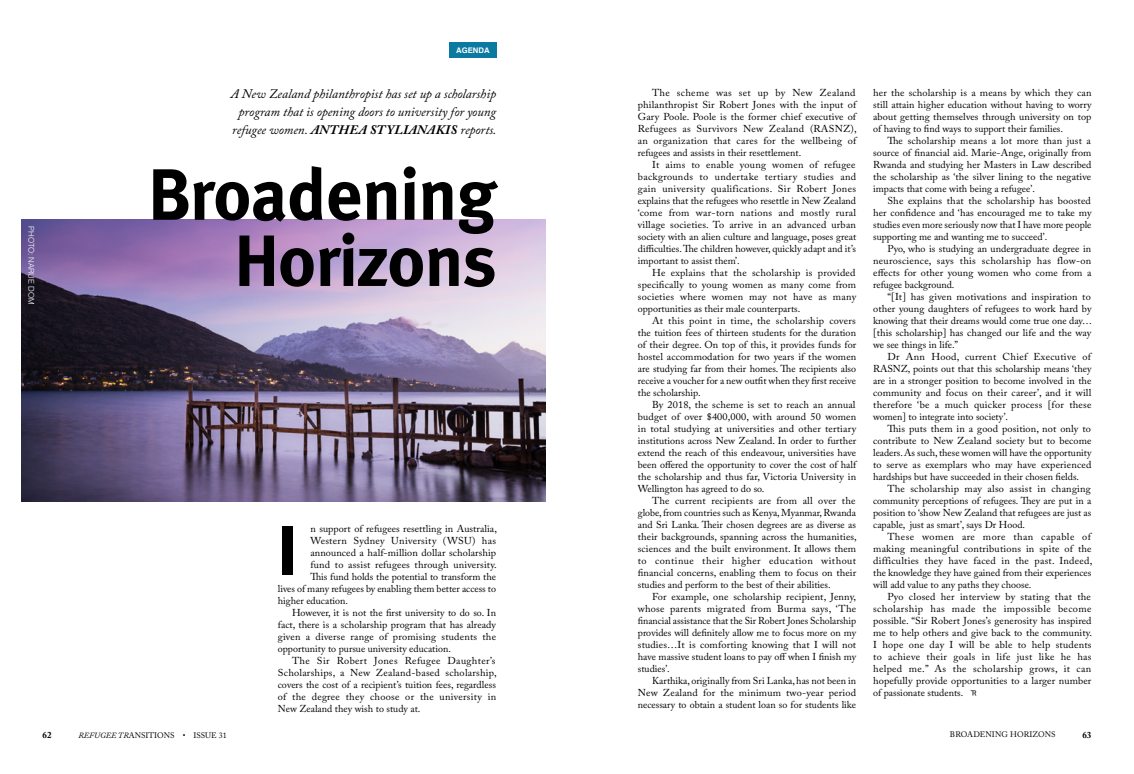
<style>
.page{position:relative;width:1134px;height:774px;background:#fff}
.page>*{position:absolute;margin:0;border:0;box-sizing:border-box;transform-origin:0 0}
.t1{font:700 72.5px/66.1px "Meta";color:#000;text-align:right}
.t2{font:700 69.4px "Meta";color:#000}
.t3{font:italic 13px/18px "Adobe Caslon Pro";color:#000;text-align:center}
.t4{font:10px/12px "Adobe Caslon Pro";letter-spacing:.005em;color:#000;text-align:justify}
.t5{font:10px "Adobe Caslon Pro";letter-spacing:.025em;color:#000}
.t6{font:10px "Adobe Caslon Pro";letter-spacing:.035em;color:#000}
.t7{font:10px "Adobe Caslon Pro";letter-spacing:.03em;color:#000}
.t8{font:700 9px "Adobe Caslon Pro";color:#000}
.t9{font:8px "Adobe Caslon Pro";letter-spacing:.005em;color:#000}
.t10{font:300 7.9px "Helvetica";letter-spacing:-.01em;color:#fff}
.t11{font:700 7.7px "Helvetica";color:#fff}
.s1{font-weight:700}
.s2{font-style:italic}
</style>
<div class="page">
<div style="left:449px;top:43px;width:47px;height:15px;background:#0a7aa0"></div>
<img style="left:22px;top:219px;width:523px;height:282px">
<svg style="left:971px;top:690px;width:5px;height:6px"></svg>
<p class="t11" style="left:456px;top:44px;width:35px">AGENDA</p>
<p class="t10" style="left:38px;top:226px;width:79px;rotate:90deg">PHOTO: NARUE DOM</p>
<h3 class="t3" style="left:231px;top:85px;width:267px">A New Zealand philanthropist has set up a scholarship program that is opening doors to university for young refugee women. <span class="s1">ANTHEA STYLIANAKIS</span> reports.</h3>
<h1 class="t1" style="left:148px;top:161px;width:350px">Broadening<br>Horizons</h1>
<p class="t4" style="left:310px;top:523px;width:188px">n support of refugees resettling in Australia,</p>
<p class="t7" style="left:310px;top:535px;width:187px">Western Sydney University (WSU) has</p>
<p class="t4" style="left:310px;top:547px;width:187px">announced a half-million dollar scholarship</p>
<p class="t4" style="left:310px;top:559px;width:188px">fund to assist refugees through university.</p>
<p class="t4" style="left:310px;top:571px;width:187px">This fund holds the potential to transform the</p>
<p class="t4" style="left:278px;top:583px;width:220px">lives of many refugees by enabling them better access to</p>
<p class="t4" style="left:278px;top:595px;width:72px">higher education.</p>
<p class="t4" style="left:292px;top:607px;width:206px">However, it is not the first university to do so. In</p>
<p class="t4" style="left:278px;top:619px;width:220px">fact, there is a scholarship program that has already</p>
<p class="t4" style="left:278px;top:631px;width:220px">given a diverse range of promising students the</p>
<p class="t4" style="left:278px;top:643px;width:175px">opportunity to pursue university education.</p>
<p class="t6" style="left:292px;top:655px;width:205px">The Sir Robert Jones Refugee Daughter’s</p>
<p class="t4" style="left:278px;top:667px;width:220px">Scholarships, a New Zealand-based scholarship,</p>
<p class="t4" style="left:278px;top:679px;width:220px">covers the cost of a recipient’s tuition fees, regardless</p>
<p class="t5" style="left:278px;top:691px;width:220px">of the degree they choose or the university in</p>
<p class="t4" style="left:278px;top:703px;width:144px">New Zealand they wish to study at.</p>
<h2 class="t2" style="left:278px;top:510px;width:21px">I</h2>
<p class="t4" style="left:638px;top:86px;width:220px;text-align:left;text-indent:14px">The scheme was set up by New Zealand philanthropist Sir Robert Jones with the input of Gary Poole. Poole is the former chief executive of Refugees as Survivors New Zealand (RASNZ), an organization that cares for the wellbeing of refugees and assists in their resettlement.</p>
<p class="t4" style="left:638px;top:158px;width:220px;text-indent:14px">It aims to enable young women of refugee backgrounds to undertake tertiary studies and gain university qualifications. Sir Robert Jones explains that the refugees who resettle in New Zealand ‘come from war-torn nations and mostly rural village societies. To arrive in an advanced urban society with an alien culture and language, poses great difficulties. The children however, quickly adapt and it’s important to assist them’.</p>
<p class="t4" style="left:638px;top:266px;width:220px;text-indent:14px">He explains that the scholarship is provided specifically to young women as many come from societies where women may not have as many opportunities as their male counterparts.</p>
<p class="t4" style="left:638px;top:314px;width:220px;text-indent:14px">At this point in time, the scholarship covers the tuition fees of thirteen students for the duration of their degree. On top of this, it provides funds for hostel accommodation for two years if the women are studying far from their homes. The recipients also receive a voucher for a new outfit when they first receive the scholarship.</p>
<p class="t4" style="left:638px;top:398px;width:220px;text-indent:14px">By 2018, the scheme is set to reach an annual budget of over $400,000, with around 50 women in total studying at universities and other tertiary institutions across New Zealand. In order to further extend the reach of this endeavour, universities have been offered the opportunity to cover the cost of half the scholarship and thus far, Victoria University in Wellington has agreed to do so.</p>
<p class="t4" style="left:638px;top:494px;width:220px;text-align:left;text-indent:14px">The current recipients are from all over the globe, from countries such as Kenya, Myanmar, Rwanda and Sri Lanka. Their chosen degrees are as diverse as their backgrounds, spanning across the humanities, sciences and the built environment. It allows them to continue their higher education without financial concerns, enabling them to focus on their studies and perform to the best of their abilities.</p>
<p class="t4" style="left:638px;top:590px;width:220px;text-indent:14px">For example, one scholarship recipient, Jenny, whose parents migrated from Burma says, ‘The financial assistance that the Sir Robert Jones Scholarship provides will definitely allow me to focus more on my studies…It is comforting knowing that I will not have massive student loans to pay off when I finish my studies’.</p>
<p class="t4" style="left:638px;top:674px;width:220px;text-indent:14px">Karthika, originally from Sri Lanka, has not been in New Zealand for the minimum two-year period necessary to obtain a student loan so for students like</p>
<p class="t4" style="left:873px;top:86px;width:220px">her the scholarship is a means by which they can still attain higher education without having to worry about getting themselves through university on top of having to find ways to support their families.</p>
<p class="t4" style="left:873px;top:134px;width:220px;text-indent:14px">The scholarship means a lot more than just a source of financial aid. Marie-Ange, originally from Rwanda and studying her Masters in Law described the scholarship as ‘the silver lining to the negative impacts that come with being a refugee’.</p>
<p class="t4" style="left:873px;top:194px;width:220px;text-indent:14px">She explains that the scholarship has boosted her confidence and ‘has encouraged me to take my studies even more seriously now that I have more people supporting me and wanting me to succeed’.</p>
<p class="t4" style="left:873px;top:242px;width:220px;text-indent:14px">Pyo, who is studying an undergraduate degree in neuroscience, says this scholarship has flow-on effects for other young women who come from a refugee background.</p>
<p class="t4" style="left:873px;top:290px;width:220px;text-align:left;text-indent:14px">“[It] has given motivations and inspiration to other young daughters of refugees to work hard by knowing that their dreams would come true one day… [this scholarship] has changed our life and the way we see things in life.”</p>
<p class="t4" style="left:873px;top:350px;width:220px;text-indent:14px">Dr Ann Hood, current Chief Executive of RASNZ, points out that this scholarship means ‘they are in a stronger position to become involved in the community and focus on their career’, and it will therefore ‘be a much quicker process [for these women] to integrate into society’.</p>
<p class="t4" style="left:873px;top:422px;width:220px;text-indent:14px">This puts them in a good position, not only to contribute to New Zealand society but to become leaders. As such, these women will have the opportunity to serve as exemplars who may have experienced hardships but have succeeded in their chosen fields.</p>
<p class="t4" style="left:873px;top:482px;width:220px;text-indent:14px">The scholarship may also assist in changing community perceptions of refugees. They are put in a position to ‘show New Zealand that refugees are just as capable, just as smart’, says Dr Hood.</p>
<p class="t4" style="left:873px;top:530px;width:221px;text-align:left;text-indent:14px">These women are more than capable of making meaningful contributions in spite of the difficulties they have faced in the past. Indeed, the knowledge they have gained from their experiences will add value to any paths they choose.</p>
<p class="t4" style="left:873px;top:590px;width:220px;text-indent:14px">Pyo closed her interview by stating that the scholarship has made the impossible become possible. “Sir Robert Jones’s generosity has inspired me to help others and give back to the community.<br>I hope one day I will be able to help students to achieve their goals in life just like he has helped me.” As the scholarship grows, it can hopefully provide opportunities to a larger number of passionate students.</p>
<p class="t8" style="left:43px;top:730px;width:10px">62</p>
<p class="t9" style="left:79px;top:731px;width:150px"><span class="s2">REFUGEE TR</span>ANSITIONS • ISSUE 31</p>
<p class="t9" style="left:950px;top:730px;width:107px">BROADENING HORIZONS</p>
<p class="t8" style="left:1082px;top:730px;width:10px">63</p>
</div>
